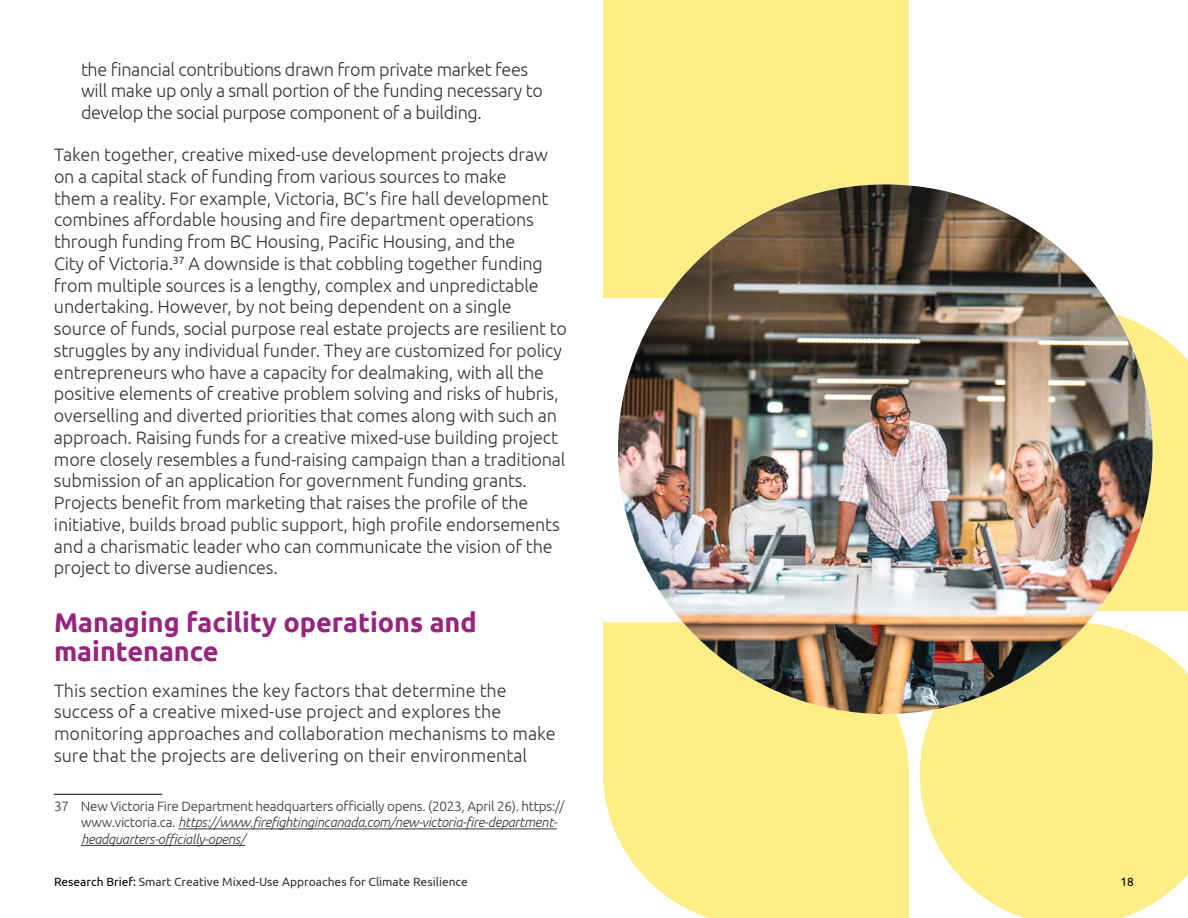
<style>
.page{position:relative;width:1188px;height:918px;background:#fff}
.page>*{position:absolute;margin:0;border:0;box-sizing:border-box;transform-origin:0 0}
.Head_Level_1{font:700 27px/30px "Ubuntu";color:#982480}
.Body_Copy_1{font:300 18px/21.8px "Ubuntu";letter-spacing:-.01em;color:#343433}
.Footnote{font:italic 300 13.5px/16.5px "Ubuntu";letter-spacing:-.02em;color:#343433}
.Page_Numbers{font:12px "Ubuntu";color:#343433}
.Page_Numbers-2{font:12px "Ubuntu";color:#000}
.s1{font-style:normal}
.s2{color:#000}
</style>
<div class="page">
<hr style="left:54px;top:794px;width:108px;height:1px;background:#000">
<hr style="left:178px;top:829px;width:379px;height:1px;background:#343433">
<hr style="left:81px;top:845px;width:164px;height:1px;background:#343433">
<svg style="left:920px;top:644px;width:268px;height:274px;fill:#fdee88"></svg>
<div style="left:1153px;top:331px;width:35px;height:280px;background:#fdee88"></div>
<div style="left:603px;top:0;width:306px;height:298px;background:#fdee88"></div>
<svg style="left:603px;top:622px;width:306px;height:296px;fill:#fdee88"></svg>
<img style="left:618px;top:184px;width:535px;height:530px">
<p class="Body_Copy_1" style="left:81px;top:58px;width:463px">the financial contributions drawn from private market fees will make up only a small portion of the funding necessary to develop the social purpose component of a building.</p>
<p class="Body_Copy_1" style="left:54px;top:143px;width:515px">Taken together, creative mixed-use development projects draw on a capital stack of funding from various sources to make<br>them a reality. For example, Victoria, BC’s fire hall development combines affordable housing and fire department operations through funding from BC Housing, Pacific Housing, and the<br>City of Victoria.<sup>37</sup> A downside is that cobbling together funding from multiple sources is a lengthy, complex and unpredictable undertaking. However, by not being dependent on a single source of funds, social purpose real estate projects are resilient to struggles by any individual funder. They are customized for policy entrepreneurs who have a capacity for dealmaking, with all the positive elements of creative problem solving and risks of hubris, overselling and diverted priorities that comes along with such an approach. Raising funds for a creative mixed-use building project more closely resembles a fund-raising campaign than a traditional submission of an application for government funding grants.<br>Projects benefit from marketing that raises the profile of the initiative, builds broad public support, high profile endorsements and a charismatic leader who can communicate the vision of the project to diverse audiences.</p>
<p class="Head_Level_1" style="left:54px;top:606px;width:424px">Managing facility operations and maintenance</p>
<p class="Body_Copy_1" style="left:54px;top:679px;width:503px">This section examines the key factors that determine the success of a creative mixed-use project and explores the monitoring approaches and collaboration mechanisms to make sure that the projects are delivering on their environmental</p>
<p class="Footnote" style="left:81px;top:797px;width:485px;text-indent:-27px"><span class="s1">37 New Victoria Fire Department headquarters officially opens. (2023, April 26). https:// www.victoria.ca.</span> https://www.firefightingincanada.com/new-victoria-fire-department&shy;headquarters-officially-opens/</p>
<p class="Page_Numbers" style="left:54px;top:874px;width:415px"><span class="s2">Research Brief:</span> Smart Creative Mixed-Use Approaches for Climate Resilience</p>
<p class="Page_Numbers-2" style="left:1120px;top:874px;width:15px">18</p>
</div>
